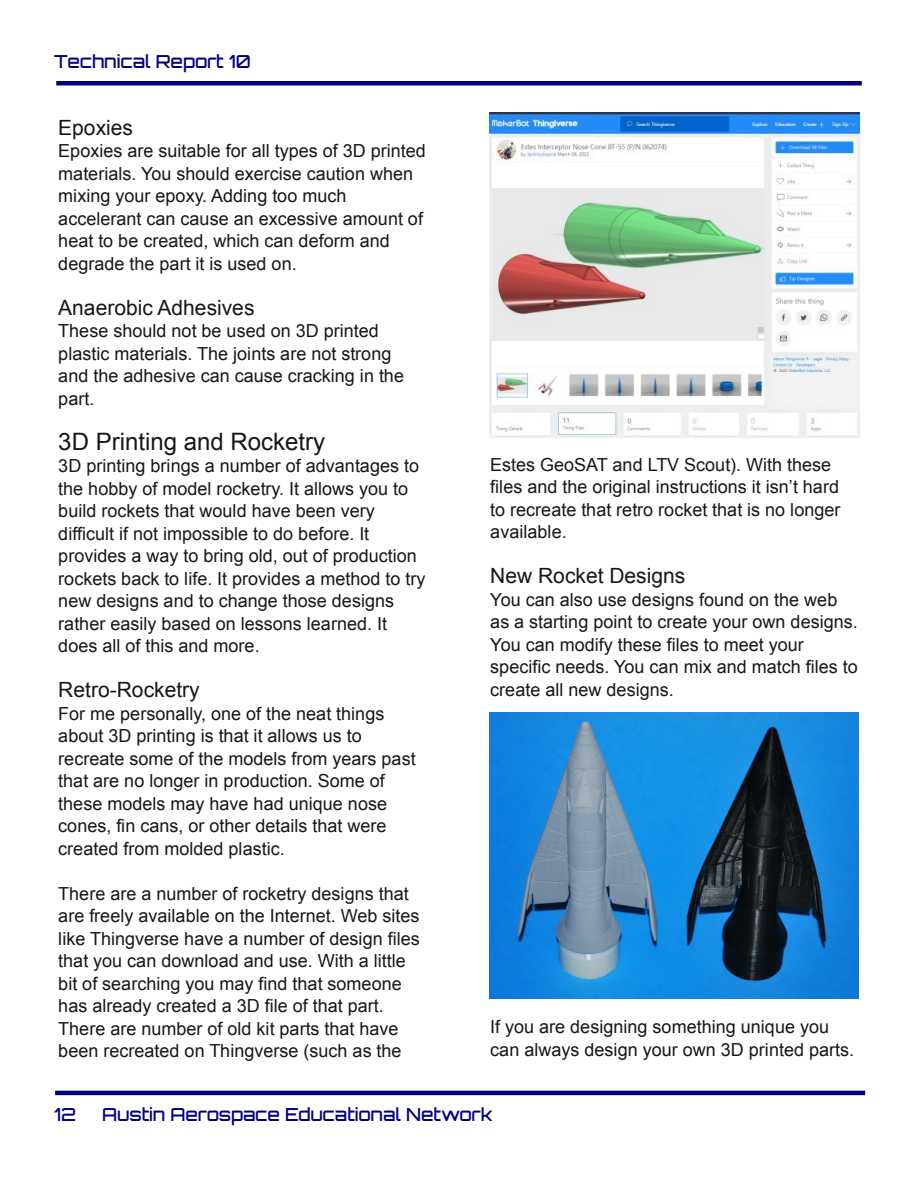
<style>
.page{position:relative;width:918px;height:1188px;background:#fff}
.page>*{position:absolute;margin:0;border:0;box-sizing:border-box;transform-origin:0 0}
.t1{font:24px "Arial";color:#181715}
.t2{font:21px "Arial";color:#181715}
.t3{font:18px/22.5px "Arial";color:#181715}
.t4{font:500 18px "Orbitron";letter-spacing:-.005em;color:#000080}
</style>
<div class="page">
<hr style="left:55px;top:1091px;width:810px;height:4px;background:#000080">
<div style="left:56px;top:81px;width:806px;height:5px;background:#000080"></div>
<img style="left:490px;top:112px;width:369px;height:325px">
<img style="left:490px;top:713px;width:369px;height:286px">
<p class="t4" style="left:54px;top:54px;width:198px">Technical Report 10</p>
<p class="t2" style="left:58px;top:116px;width:76px">Epoxies</p>
<p class="t3" style="left:58px;top:140px;width:369px">Epoxies are suitable for all types of 3D printed materials. You should exercise caution when mixing your epoxy. Adding too much accelerant can cause an excessive amount of heat to be created, which can deform and degrade the part it is used on.</p>
<p class="t2" style="left:58px;top:296px;width:198px">Anaerobic Adhesives</p>
<p class="t3" style="left:58px;top:320px;width:347px">These should not be used on 3D printed plastic materials. The joints are not strong and the adhesive can cause cracking in the part.</p>
<h1 class="t1" style="left:58px;top:428px;width:268px">3D Printing and Rocketry</h1>
<p class="t3" style="left:58px;top:455px;width:369px">3D printing brings a number of advantages to the hobby of model rocketry. It allows you to build rockets that would have been very difficult if not impossible to do before. It provides a way to bring old, out of production rockets back to life. It provides a method to try new designs and to change those designs rather easily based on lessons learned. It does all of this and more.</p>
<p class="t2" style="left:58px;top:678px;width:143px">Retro-Rocketry</p>
<p class="t3" style="left:58px;top:702px;width:359px">For me personally, one of the neat things about 3D printing is that it allows us to recreate some of the models from years past that are no longer in production. Some of these models may have had unique nose cones, fin cans, or other details that were created from molded plastic.</p>
<p class="t3" style="left:58px;top:882px;width:363px">There are a number of rocketry designs that are freely available on the Internet. Web sites like Thingverse have a number of design files that you can download and use. With a little bit of searching you may find that someone has already created a 3D file of that part.<br>There are number of old kit parts that have been recreated on Thingverse (such as the</p>
<p class="t3" style="left:490px;top:453px;width:352px">Estes GeoSAT and LTV Scout). With these files and the original instructions it isn’t hard to recreate that retro rocket that is no longer available.</p>
<p class="t2" style="left:490px;top:564px;width:196px">New Rocket Designs</p>
<p class="t3" style="left:490px;top:588px;width:369px">You can also use designs found on the web as a starting point to create your own designs.<br>You can modify these files to meet your specific needs. You can mix and match files to create all new designs.</p>
<p class="t3" style="left:490px;top:1016px;width:365px">If you are designing something unique you can always design your own 3D printed parts.</p>
<p class="t4" style="left:54px;top:1107px;width:23px">12</p>
<p class="t4" style="left:102px;top:1107px;width:392px">Austin Aerospace Educational Network</p>
</div>
